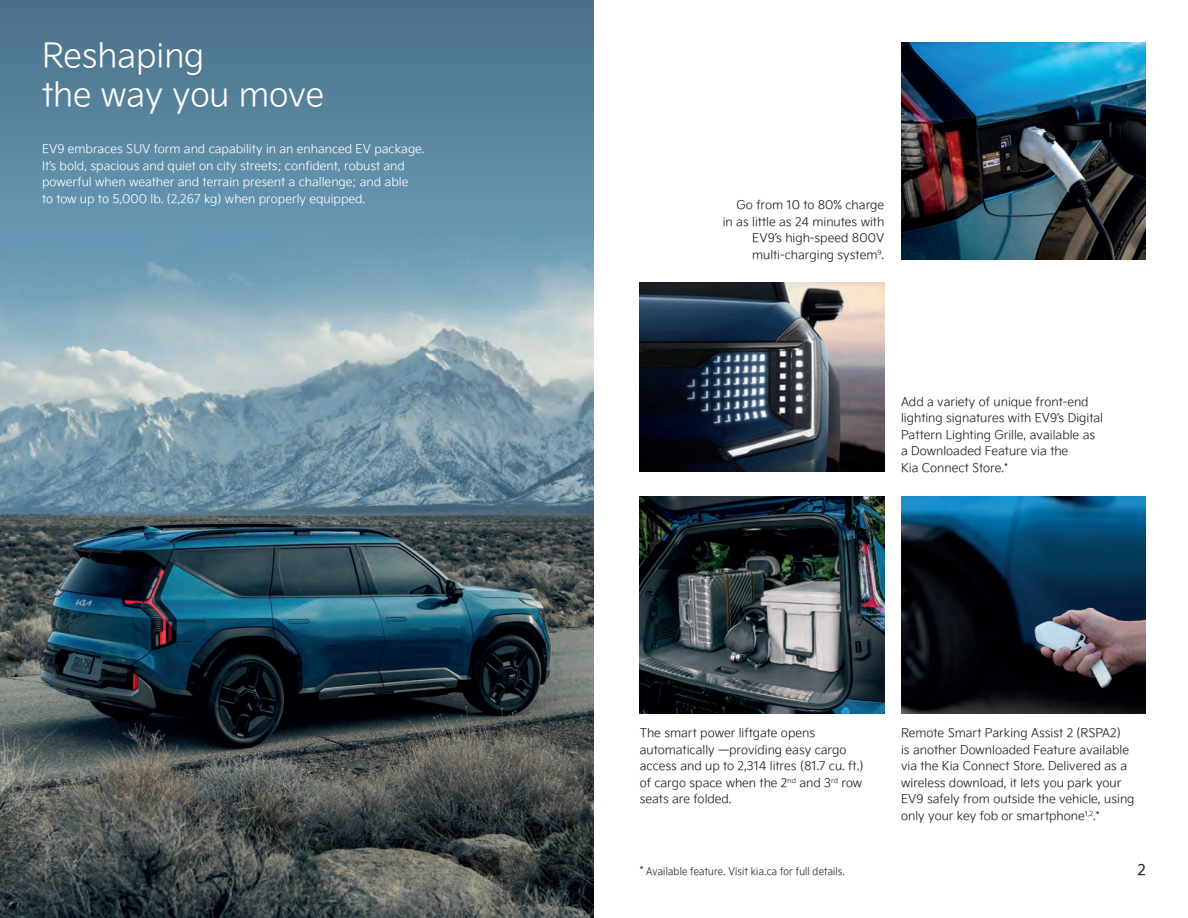
<style>
.page{position:relative;width:1188px;height:918px;background:#fff}
.page>*{position:absolute;margin:0;border:0;box-sizing:border-box;transform-origin:0 0}
.t1{font:33px/39.6px "Kia Signature OTF Light";color:#fff}
.t2{font:15px "Kia Signature OTF Regular";color:#231f20}
.t3{font:12px/16.5px "Kia Signature OTF Light";color:#231f20}
.t4{font:12px/16.5px "Kia Signature OTF Light";color:#fff}
.t5{font:10.5px "Kia Signature OTF Light";letter-spacing:.02em;color:#231f20;scale:.9 1}
.s1{font-size:12px}
</style>
<div class="page">
<img style="left:901px;top:42px;width:245px;height:217px">
<img style="left:640px;top:497px;width:244px;height:217px">
<img style="left:0;top:369px;width:594px;height:549px">
<img style="left:0;top:351px;width:594px;height:18px">
<svg style="left:0;top:0;width:594px;height:351px;background:#6892a9"></svg>
<img style="left:640px;top:282px;width:244px;height:190px">
<img style="left:901px;top:497px;width:245px;height:217px">
<h1 class="t1" style="left:42px;top:33px;width:284px">Reshaping<br>the way you move</h1>
<p class="t4" style="left:42px;top:140px;width:384px">EV9 embraces SUV form and capability in an enhanced EV package.<br>It’s bold, spacious and quiet on city streets; confident, robust and powerful when weather and terrain present a challenge; and able<br>to tow up to 5,000 lb. (2,267 kg) when properly equipped.</p>
<p class="t3" style="left:723px;top:196px;width:163px;text-align:right">Go from 10 to 80% charge<br>in as little as 24 minutes with<br>EV9’s high-speed 800V multi-charging system<sup>9</sup>.</p>
<p class="t3" style="left:901px;top:393px;width:204px">Add a variety of unique front-end lighting signatures with EV9’s Digital<br>Pattern Lighting Grille, available as a Downloaded Feature via the<br>Kia Connect Store.*</p>
<p class="t3" style="left:640px;top:724px;width:225px">The smart power liftgate opens automatically —providing easy cargo access and up to 2,314 litres (81.7 cu. ft.) of cargo space when the 2<sup>nd</sup> and 3<sup>rd</sup> row seats are folded.</p>
<p class="t3" style="left:901px;top:724px;width:235px">Remote Smart Parking Assist 2 (RSPA2)<br>is another Downloaded Feature available via the Kia Connect Store. Delivered as a wireless download, it lets you park your EV9 safely from outside the vehicle, using only your key fob or smartphone<sup>1,2</sup>.*</p>
<p class="t5" style="left:640px;top:863px;width:230px"><span class="s1">*</span> Available feature. Visit kia.ca for full details.</p>
<p class="t2" style="left:1138px;top:859px;width:10px">2</p>
</div>
